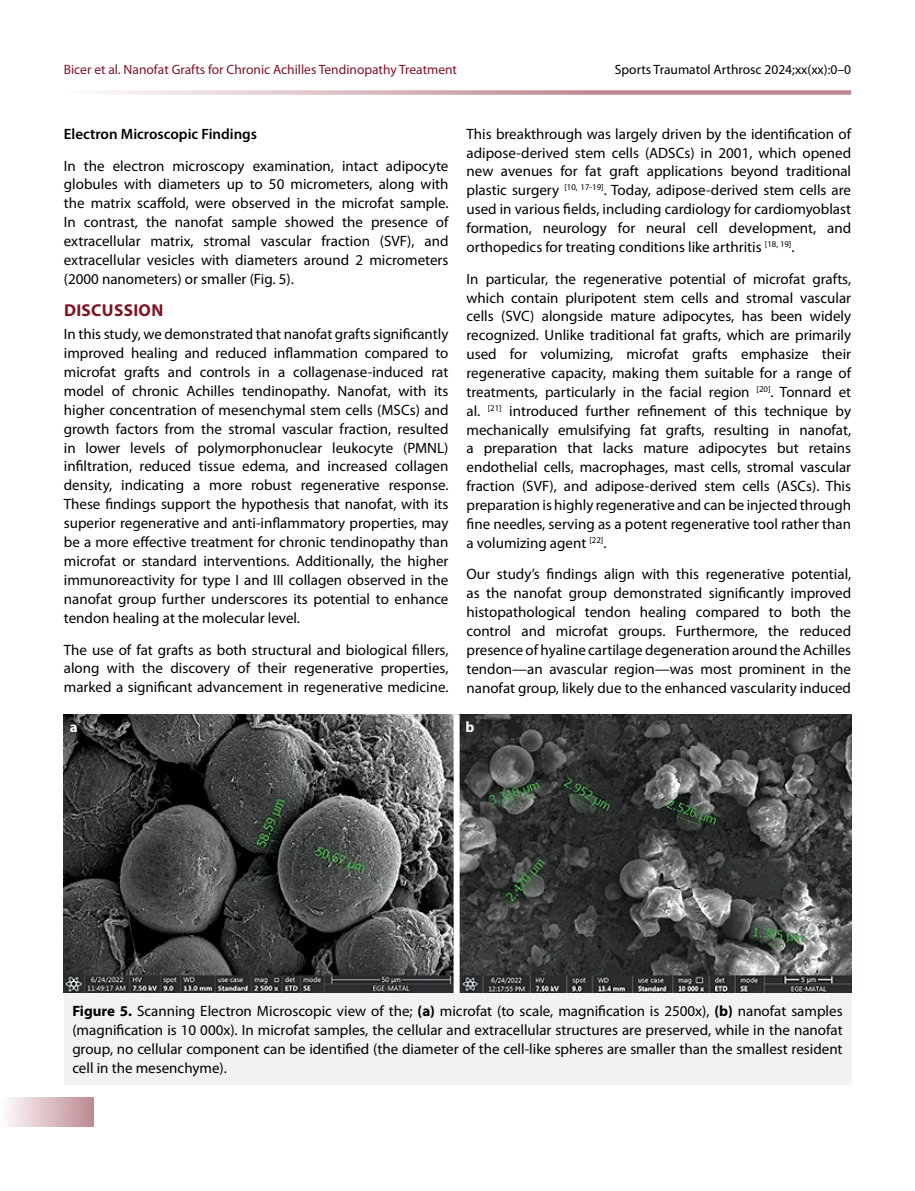
<style>
.page{position:relative;width:915px;height:1191px;background:#fff}
.page>*{position:absolute;margin:0;border:0;box-sizing:border-box;transform-origin:0 0}
.t1{font:700 17.25px "Myriad Pro";letter-spacing:.02em;color:#7f1324}
.t2{font:15px/18.9px "Myriad Pro";color:#000;text-align:justify}
.t3{font:600 15px "Myriad Pro";color:#000}
.t4{font:700 15px "Myriad Pro";color:#fff}
.t5{font:13.5px "Myriad Pro";color:#7f1324}
.t6{font:13.5px "Myriad Pro";color:#000}
.s1{font-weight:700}
</style>
<div class="page">
<div style="left:0;top:1097px;width:94px;height:30px;background:linear-gradient(to right,#fefefe,#bf8a93)"></div>
<svg style="left:106px;top:90px;width:744px;height:5px;background:#d6b3b9"></svg>
<div style="left:64px;top:992px;width:786px;height:92px;background:#f4f2f1"></div>
<img style="left:64px;top:714px;width:786px;height:279px">
<div style="left:453px;top:714px;width:6px;height:279px;background:#fff"></div>
<p class="t5" style="left:64px;top:61px;width:394px">Bicer et al. Nanofat Grafts for Chronic Achilles Tendinopathy Treatment</p>
<p class="t6" style="left:614px;top:61px;width:237px">Sports Traumatol Arthrosc 2024;xx(xx):0–0</p>
<p class="t3" style="left:64px;top:124px;width:195px">Electron Microscopic Findings</p>
<p class="t2" style="left:64px;top:156px;width:386px">In the electron microscopy examination, intact adipocyte globules with diameters up to 50 micrometers, along with the matrix scaffold, were observed in the microfat sample.<br>In contrast, the nanofat sample showed the presence of extracellular matrix, stromal vascular fraction (SVF), and extracellular vesicles with diameters around 2 micrometers (2000 nanometers) or smaller (Fig. 5).</p>
<p class="t1" style="left:64px;top:299px;width:101px">DISCUSSION</p>
<p class="t2" style="left:64px;top:324px;width:386px">In this study, we demonstrated that nanofat grafts significantly improved healing and reduced inflammation compared to microfat grafts and controls in a collagenase-induced rat model of chronic Achilles tendinopathy. Nanofat, with its higher concentration of mesenchymal stem cells (MSCs) and growth factors from the stromal vascular fraction, resulted in lower levels of polymorphonuclear leukocyte (PMNL) infiltration, reduced tissue edema, and increased collagen density, indicating a more robust regenerative response.<br>These findings support the hypothesis that nanofat, with its superior regenerative and anti-inflammatory properties, may be a more effective treatment for chronic tendinopathy than microfat or standard interventions. Additionally, the higher immunoreactivity for type I and III collagen observed in the nanofat group further underscores its potential to enhance tendon healing at the molecular level.</p>
<p class="t2" style="left:64px;top:640px;width:386px">The use of fat grafts as both structural and biological fillers, along with the discovery of their regenerative properties, marked a significant advancement in regenerative medicine.</p>
<p class="t2" style="left:466px;top:124px;width:386px">This breakthrough was largely driven by the identification of adipose-derived stem cells (ADSCs) in 2001, which opened new avenues for fat graft applications beyond traditional plastic surgery <sup>[10,</sup> <sup>17-19]</sup>. Today, adipose-derived stem cells are used in various fields, including cardiology for cardiomyoblast formation, neurology for neural cell development, and orthopedics for treating conditions like arthritis <sup>[18,</sup> <sup>19]</sup>.</p>
<p class="t2" style="left:466px;top:269px;width:386px">In particular, the regenerative potential of microfat grafts, which contain pluripotent stem cells and stromal vascular cells (SVC) alongside mature adipocytes, has been widely recognized. Unlike traditional fat grafts, which are primarily used for volumizing, microfat grafts emphasize their regenerative capacity, making them suitable for a range of treatments, particularly in the facial region <sup>[20]</sup>. Tonnard et al. <sup>[21]</sup> introduced further refinement of this technique by mechanically emulsifying fat grafts, resulting in nanofat, a preparation that lacks mature adipocytes but retains endothelial cells, macrophages, mast cells, stromal vascular fraction (SVF), and adipose-derived stem cells (ASCs). This preparation is highly regenerative and can be injected through fine needles, serving as a potent regenerative tool rather than a volumizing agent <sup>[22]</sup>.</p>
<p class="t2" style="left:466px;top:565px;width:386px">Our study’s findings align with this regenerative potential, as the nanofat group demonstrated significantly improved histopathological tendon healing compared to both the control and microfat groups. Furthermore, the reduced presence of hyaline cartilage degeneration around the Achilles tendon—an avascular region—was most prominent in the nanofat group, likely due to the enhanced vascularity induced</p>
<p class="t4" style="left:70px;top:717px;width:9px">a</p>
<p class="t4" style="left:465px;top:717px;width:10px">b</p>
<p class="t2" style="left:72px;top:1001px;width:771px"><span class="s1">Figure 5.</span> Scanning Electron Microscopic view of the; <span class="s1">(a)</span> microfat (to scale, magnification is 2500x), <span class="s1">(b)</span> nanofat samples (magnification is 10 000x). In microfat samples, the cellular and extracellular structures are preserved, while in the nanofat group, no cellular component can be identified (the diameter of the cell-like spheres are smaller than the smallest resident cell in the mesenchyme).</p>
</div>
